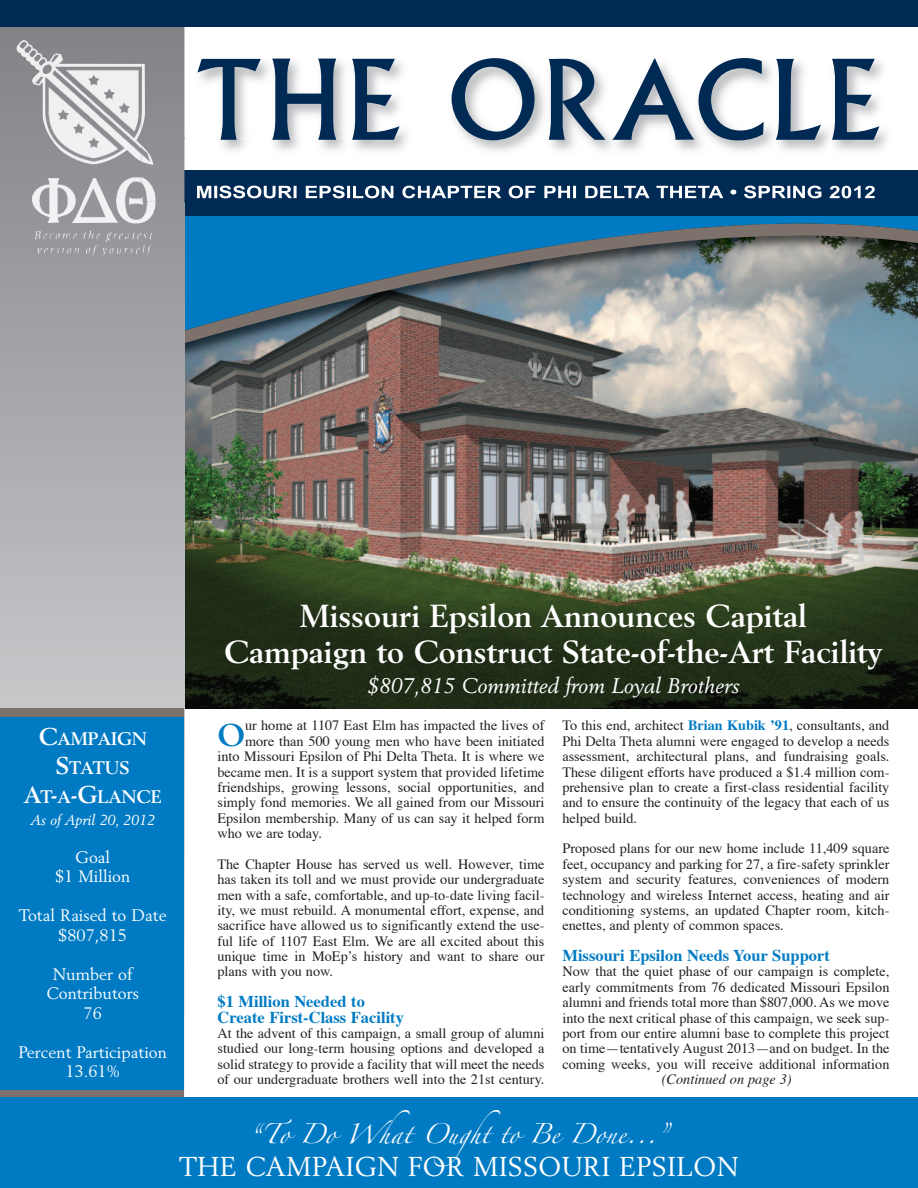
<style>
.page{position:relative;width:918px;height:1188px;background:#fff}
.page>*{position:absolute;margin:0;border:0;box-sizing:border-box;transform-origin:0 0}
.t1{font:108px "Albertus";letter-spacing:.04em;color:#002953}
.t2{font:700 31.5px/36px "Berling";color:#fff;text-align:center}
.t3{font:700 31.2px "Berling";color:#007bc3}
.t4{font:27px "Berling";letter-spacing:.005em;color:#fff}
.t5{font:italic 21px "Berling";color:#fff}
.t6{font:18px "Zapfino";color:#fff}
.t7{font:700 18px/29.2px "Berling";color:#fff;text-align:center}
.t8{font:16.5px/19.5px "Berling";color:#fff;text-align:center}
.t9{font:700 16.5px/15.3px "Times";color:#007bc3}
.t10{font:14.25px/15.5px "Times";color:#231f20;text-align:justify}
.t11{font:italic 14.25px "Times";color:#231f20}
.t12{font:italic 14.25px "Berling";color:#fff}
.s1{font-size:24px}
.s2{font-weight:700;color:#007bc3}
</style>
<div class="page">
<img style="left:184px;top:412px;width:734px;height:297px">
<img style="left:184px;top:393px;width:734px;height:19px">
<svg style="left:184px;top:216px;width:734px;height:177px;background:#658494"></svg>
<div style="left:171px;top:170px;width:747px;height:46px;background:#002953"></div>
<svg style="left:0;top:27px;width:184px;height:681px;background:#acadb1"></svg>
<div style="left:0;top:0;width:918px;height:27px;background:#002953"></div>
<img style="left:16px;top:40px;width:139px;height:216px">
<div style="left:0;top:712px;width:184px;height:381px;background:#007bc3"></div>
<div style="left:0;top:1090px;width:184px;height:9px;background:#7d716c"></div>
<div style="left:0;top:708px;width:184px;height:9px;background:#7d716c"></div>
<img style="left:184px;top:140px;width:706px;height:61px">
<img style="left:197px;top:186px;width:134px;height:12px">
<img style="left:830px;top:186px;width:45px;height:12px">
<div style="left:141px;top:27px;width:43px;height:174px;background:#8a8c8f"></div>
<img style="left:141px;top:177px;width:14px;height:24px">
<img style="left:141px;top:145px;width:13px;height:20px">
<img style="left:141px;top:64px;width:4px;height:66px">
<div style="left:0;top:1098px;width:918px;height:90px;background:#007bc3"></div>
<h1 class="t1" style="left:195px;top:59px;width:686px">THE ORACLE</h1>
<p class="t7" style="left:24px;top:725px;width:140px"><span class="s1">C</span>AMPAIGN<br><span class="s1">S</span>TATUS<br><span class="s1">A</span>T<span class="s1">-</span>A<span class="s1">-G</span>LANCE</p>
<p class="t12" style="left:30px;top:814px;width:126px">As of April 20, 2012</p>
<p class="t8" style="left:55px;top:849px;width:77px">Goal<br>$1 Million</p>
<p class="t8" style="left:19px;top:907px;width:149px">Total Raised to Date $807,815</p>
<p class="t8" style="left:46px;top:966px;width:94px">Number of<br>Contributors<br>76</p>
<p class="t8" style="left:18px;top:1044px;width:150px">Percent Participation<br>13.61%</p>
<h2 class="t2" style="left:224px;top:600px;width:660px">Missouri Epsilon Announces Capital<br>Campaign to Construct State-of-the-Art Facility</h2>
<h3 class="t5" style="left:367px;top:677px;width:374px">$807,815 Committed from Loyal Brothers</h3>
<h3 class="t3" style="left:218px;top:722px;width:29px">O</h3>
<p class="t10" style="left:245px;top:719px;width:301px">ur home at 1107 East Elm has impacted the lives of</p>
<p class="t10" style="left:562px;top:719px;width:329px">To this end, architect <span class="s2">Brian Kubik ’91</span>, consultants, and Phi Delta Theta alumni were engaged to develop a needs assessment, architectural plans, and fundraising goals.<br>These diligent efforts have produced a $1.4 million com&shy;prehensive plan to create a first-class residential facility and to ensure the continuity of the legacy that each of us helped build.</p>
<p class="t10" style="left:562px;top:842px;width:329px">Proposed plans for our new home include 11,409 square feet, occupancy and parking for 27, a fire-safety sprinkler system and security features, conveniences of modern technology and wireless Internet access, heating and air conditioning systems, an updated Chapter room, kitch&shy;enettes, and plenty of common spaces.</p>
<p class="t9" style="left:562px;top:949px;width:269px">Missouri Epsilon Needs Your Support</p>
<p class="t10" style="left:562px;top:965px;width:329px">Now that the quiet phase of our campaign is complete, early commitments from 76 dedicated Missouri Epsilon alumni and friends total more than $807,000. As we move into the next critical phase of this campaign, we seek sup&shy;port from our entire alumni base to complete this project on time—tentatively August 2013—and on budget. In the coming weeks, you will receive additional information</p>
<p class="t11" style="left:662px;top:1073px;width:131px">(Continued on page 3)</p>
<p class="t10" style="left:245px;top:735px;width:301px">more than 500 young men who have been initiated</p>
<p class="t10" style="left:217px;top:750px;width:329px">into Missouri Epsilon of Phi Delta Theta. It is where we</p>
<p class="t10" style="left:217px;top:765px;width:329px">became men. It is a support system that provided lifetime</p>
<p class="t10" style="left:217px;top:781px;width:329px">friendships, growing lessons, social opportunities, and</p>
<p class="t10" style="left:217px;top:796px;width:329px">simply fond memories. We all gained from our Missouri</p>
<p class="t10" style="left:217px;top:811px;width:328px">Epsilon membership. Many of us can say it helped form</p>
<p class="t10" style="left:217px;top:827px;width:106px">who we are today.</p>
<p class="t10" style="left:217px;top:858px;width:329px">The Chapter House has served us well. However, time has taken its toll and we must provide our undergraduate men with a safe, comfortable, and up-to-date living facil&shy;ity, we must rebuild. A monumental effort, expense, and sacrifice have allowed us to significantly extend the use&shy;ful life of 1107 East Elm. We are all excited about this unique time in MoEp’s history and want to share our plans with you now.</p>
<p class="t9" style="left:217px;top:995px;width:188px">$1 Million Needed to<br>Create First-Class Facility</p>
<p class="t10" style="left:217px;top:1027px;width:329px">At the advent of this campaign, a small group of alumni studied our long-term housing options and developed a solid strategy to provide a facility that will meet the needs of our undergraduate brothers well into the 21st century.</p>
<p class="t6" style="left:249px;top:1126px;width:421px">“To Do What Ought to Be Done...”</p>
<h3 class="t4" style="left:179px;top:1155px;width:561px">THE CAMPAIGN FOR MISSOURI EPSILON</h3>
</div>
